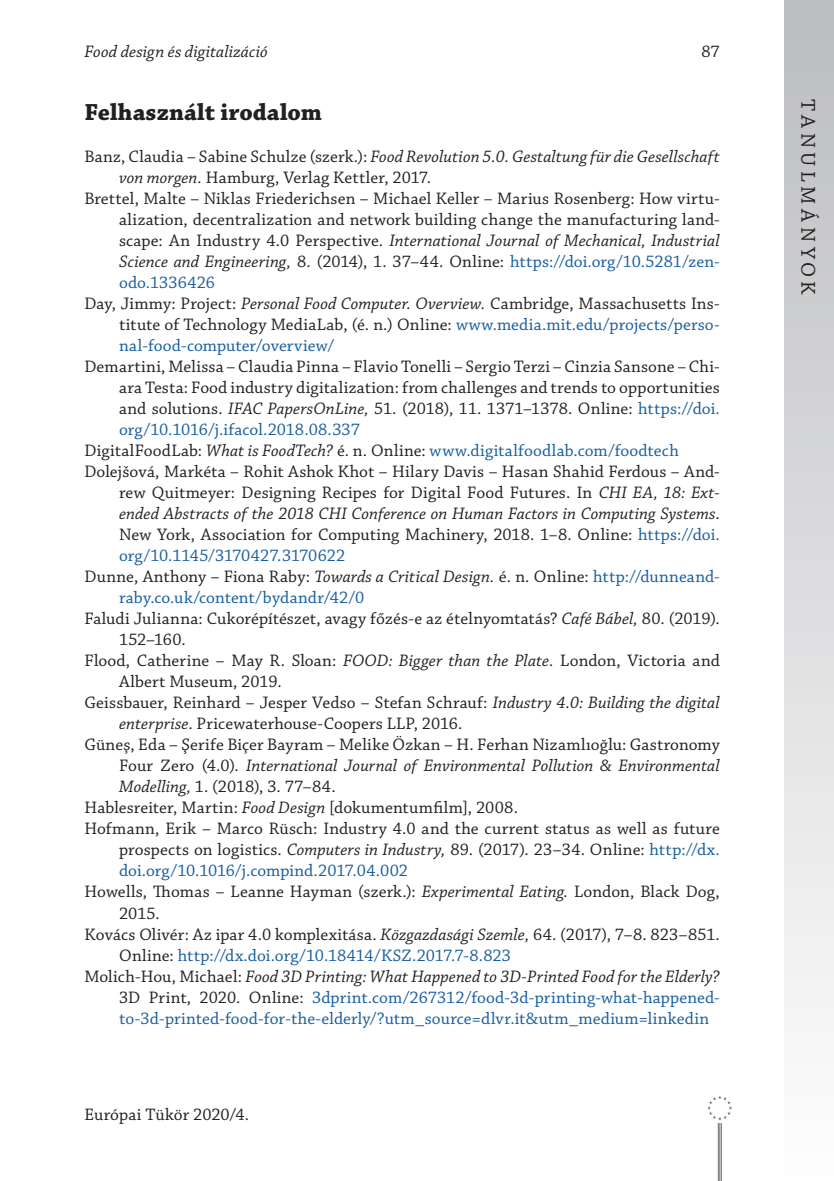
<style>
.page{position:relative;width:834px;height:1181px;background:#fff}
.page>*{position:absolute;margin:0;border:0;box-sizing:border-box;transform-origin:0 0}
._1_1__Head{font:700 24.5px "Chaparral Pro";letter-spacing:.005em;color:#231f20}
.t1{font:21px "Chaparral Pro";letter-spacing:.21em;color:#231f20}
._6__Bibliography_ite{font:17.5px/21px "Chaparral Pro";color:#231f20}
._6__Bibliography_ite-2{font:17.5px/21px "Chaparral Pro";letter-spacing:.005em;color:#175d9e}
.t2{font:italic 17.5px "Chaparral Pro";letter-spacing:.005em;color:#231f20}
.s1{font-style:italic}
.s2{color:#175d9e}
.s3{color:#231f20}
.s4{font-style:italic;color:#231f20}
</style>
<div class="page">
<div style="left:784px;top:0;width:49px;height:1181px;background:linear-gradient(to bottom,#bbbcbf,#fefefe)"></div>
<hr style="left:717px;top:1107px;width:1px;height:74px;background:#6c6d70">
<hr style="left:719px;top:1107px;width:1px;height:74px;background:#6c6d70">
<hr style="left:720px;top:1107px;width:1px;height:74px;background:#6c6d70">
<div style="left:704px;top:1093px;width:30px;height:29px;background:#fff"></div>
<svg style="left:707px;top:1095px;width:25px;height:25px"></svg>
<p class="t2" style="left:84px;top:42px;width:185px">Food design és digitalizáció</p>
<p class="_6__Bibliography_ite" style="left:701px;top:42px;width:20px">87</p>
<p class="_1_1__Head" style="left:84px;top:98px;width:239px">Felhasznált irodalom</p>
<p class="_6__Bibliography_ite" style="left:119px;top:147px;width:602px;text-indent:-35px">Banz, Claudia – Sabine Schulze (szerk.): <span class="s1">Food Revolution 5.0. Gestaltung für die Gesellschaft von morgen.</span> Hamburg, Verlag Kettler, 2017.</p>
<p class="_6__Bibliography_ite" style="left:119px;top:189px;width:602px;text-align:justify;text-indent:-35px">Brettel, Malte – Niklas Friederichsen – Michael Keller – Marius Rosenberg: How virtu&shy;alization, decentralization and network building change the manufacturing land&shy;scape: An Industry 4.0 Perspective. <span class="s1">International Journal of Mechanical, Industrial Science and Engineering,</span> 8. (2014), 1. 37–44. Online: <span class="s2">https://doi.org/10.5281/zen&shy;odo.1336426</span></p>
<p class="_6__Bibliography_ite" style="left:119px;top:294px;width:602px;text-align:justify;text-indent:-35px">Day, Jimmy: Project: <span class="s1">Personal Food Computer. Overview.</span> Cambridge, Massachusetts Ins&shy;titute of Technology MediaLab, (é. n.) Online: <span class="s2">www.media.mit.edu/projects/perso&shy;nal-food-computer/overview/</span></p>
<p class="_6__Bibliography_ite" style="left:119px;top:357px;width:602px;text-align:justify;text-indent:-35px">Demartini, Melissa – Claudia Pinna – Flavio Tonelli – Sergio Terzi – Cinzia Sansone – Chi&shy;ara Testa: Food industry digitalization: from challenges and trends to opportunities and solutions. <span class="s1">IFAC PapersOnLine,</span> 51. (2018), 11. 1371–1378. Online: <span class="s2">https://doi. org/10.1016/j.ifacol.2018.08.337</span></p>
<p class="_6__Bibliography_ite-2" style="left:84px;top:441px;width:596px"><span class="s3">DigitalFoodLab:</span> <span class="s4">What is FoodTech?</span> <span class="s3">é. n. Online:</span> www.digitalfoodlab.com/foodtech</p>
<p class="_6__Bibliography_ite" style="left:119px;top:462px;width:602px;text-align:justify;text-indent:-35px">Dolejšová, Markéta – Rohit Ashok Khot – Hilary Davis – Hasan Shahid Ferdous – And&shy;rew Quitmeyer: Designing Recipes for Digital Food Futures. In <span class="s1">CHI EA‚ 18: Ext&shy;ended Abstracts of the 2018 CHI Conference on Human Factors in Computing Systems</span>.<br>New York, Association for Computing Machinery, 2018. 1–8. Online: <span class="s2">https://doi. org/10.1145/3170427.3170622</span></p>
<p class="_6__Bibliography_ite-2" style="left:119px;top:567px;width:602px;text-indent:-35px"><span class="s3">Dunne, Anthony – Fiona Raby:</span> <span class="s4">Towards a Critical Design.</span> <span class="s3">é. n. Online:</span> http://dunneand&shy;raby.co.uk/content/bydandr/42/0</p>
<p class="_6__Bibliography_ite" style="left:119px;top:609px;width:602px;text-indent:-35px">Faludi Julianna: Cukorépítészet, avagy főzés-e az ételnyomtatás? <span class="s1">Café Bábel,</span> 80. (2019).<br>152–160.</p>
<p class="_6__Bibliography_ite" style="left:119px;top:651px;width:602px;text-indent:-35px">Flood, Catherine – May R. Sloan: <span class="s1">FOOD: Bigger than the Plate.</span> London, Victoria and<br>Albert Museum, 2019.</p>
<p class="_6__Bibliography_ite" style="left:119px;top:693px;width:602px;text-indent:-35px">Geissbauer, Reinhard – Jesper Vedso – Stefan Schrauf: <span class="s1">Industry 4.0: Building the digital enterprise</span>. Pricewaterhouse-Coopers LLP, 2016.</p>
<p class="_6__Bibliography_ite" style="left:119px;top:735px;width:602px;text-align:justify;text-indent:-35px">Güneş, Eda – Şerife Biçer Bayram – Melike Özkan – H. Ferhan Nizamlıoğlu: Gastronomy Four Zero (4.0). <span class="s1">International Journal of Environmental Pollution &amp; Environmental Modelling,</span> 1. (2018), 3. 77–84.</p>
<p class="_6__Bibliography_ite" style="left:84px;top:798px;width:435px">Hablesreiter, Martin: <span class="s1">Food Design</span> [dokumentumfilm], 2008.</p>
<p class="_6__Bibliography_ite" style="left:119px;top:819px;width:602px;text-align:justify;text-indent:-35px">Hofmann, Erik – Marco Rüsch: Industry 4.0 and the current status as well as future prospects on logistics. <span class="s1">Computers in Industry,</span> 89. (2017). 23–34. Online: <span class="s2">http://dx. doi.org/10.1016/j.compind.2017.04.002</span></p>
<p class="_6__Bibliography_ite" style="left:119px;top:882px;width:602px;text-indent:-35px">Howells, Thomas – Leanne Hayman (szerk.): <span class="s1">Experimental Eating.</span> London, Black Dog,<br>2015.</p>
<p class="_6__Bibliography_ite" style="left:119px;top:924px;width:602px;text-indent:-35px">Kovács Olivér: Az ipar 4.0 komplexitása. <span class="s1">Közgazdasági Szemle,</span> 64. (2017), 7–8. 823–851.<br>Online: <span class="s2">http://dx.doi.org/10.18414/KSZ.2017.7-8.823</span></p>
<p class="_6__Bibliography_ite-2" style="left:119px;top:966px;width:602px;text-align:justify;text-indent:-35px"><span class="s3">Molich-Hou, Michael:</span> <span class="s4">Food 3D Printing: What Happened to 3D-Printed Food for the Elderly?<br></span><span class="s3">3D Print, 2020. Online:</span> 3dprint.com/267312/food-3d-printing-what-happened&shy;to-3d-printed-food-for-the-elderly/?utm_source=dlvr.it&amp;utm_medium=linkedin</p>
<p class="_6__Bibliography_ite" style="left:84px;top:1105px;width:166px">Európai Tükör 2020/4.</p>
<p class="t1" style="left:819px;top:99px;width:197px;rotate:90deg">TANULMÁNYOK</p>
</div>
